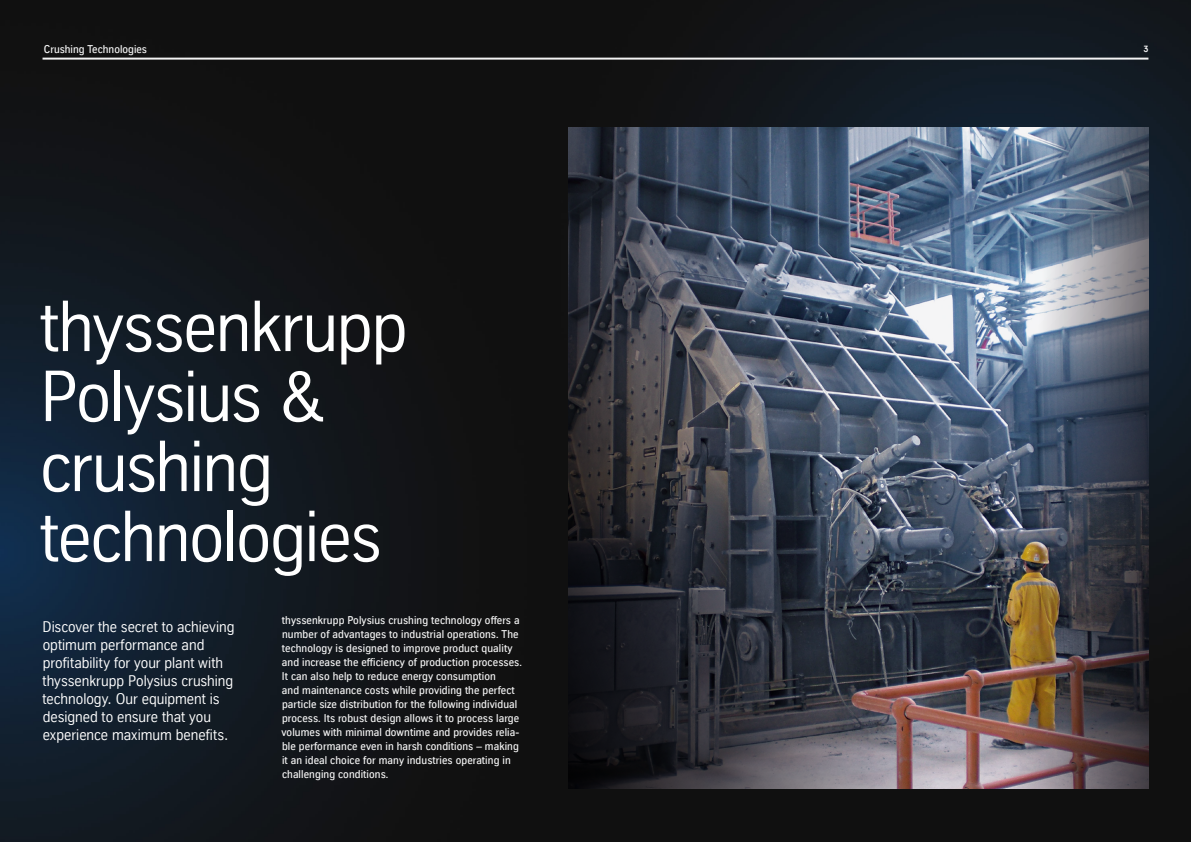
<style>
.page{position:relative;width:1191px;height:842px;background:#101010}
.page>*{position:absolute;margin:0;border:0;box-sizing:border-box;transform-origin:0 0}
.t1{font:70px/70px "TK Type";letter-spacing:-.02em;color:#fff}
.t2{font:15px/18px "TK Type";color:#fff}
.t3{font:500 11px/14px "TK Type";letter-spacing:.01em;color:#f2f2f2}
.t4{font:700 9px "TK Type";color:#f2f2f2}
</style>
<div class="page">
<img style="left:0;top:57px;width:541px;height:785px">
<img style="left:541px;top:0;width:650px;height:746px">
<img style="left:569px;top:128px;width:579px;height:660px">
<p class="t3" style="left:44px;top:42px;width:105px">Crushing Technologies</p>
<p class="t4" style="left:1143px;top:44px;width:7px">3</p>
<h1 class="t1" style="left:40px;top:292px;width:369px">thyssenkrupp<br>Polysius &amp; crushing technologies</h1>
<h2 class="t2" style="left:42px;top:618px;width:193px">Discover the secret to achieving optimum performance and profitability for your plant with thyssenkrupp Polysius crushing technology. Our equipment is designed to ensure that you experience maximum benefits.</h2>
<p class="t3" style="left:281px;top:613px;width:242px">thyssenkrupp Polysius crushing technology offers a number of advantages to industrial operations. The technology is designed to improve product quality and increase the efficiency of production processes.<br>It can also help to reduce energy consumption<br>and maintenance costs while providing the perfect particle size distribution for the following individual process. Its robust design allows it to process large volumes with minimal downtime and provides relia&shy;ble performance even in harsh conditions – making it an ideal choice for many industries operating in challenging conditions.</p>
</div>
